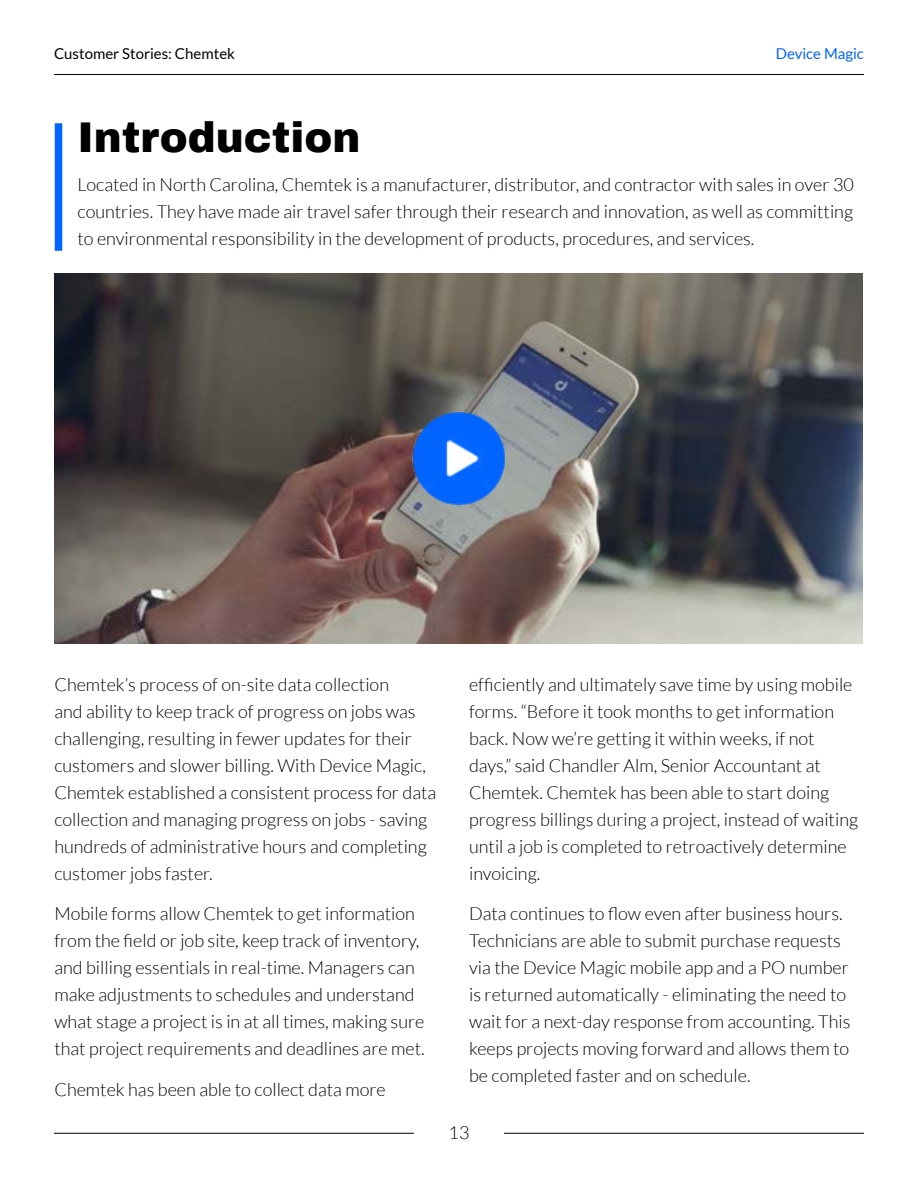
<style>
.page{position:relative;width:918px;height:1188px;background:#fff}
.page>*{position:absolute;margin:0;border:0;box-sizing:border-box;transform-origin:0 0}
.t1{font:900 42px "Archivo";color:#000}
.t2{font:300 18px/27px "Lato";color:#000}
.t3{font:15px "Lato";color:#000}
.t4{font:15px "Lato";color:#0064ff}
</style>
<div class="page">
<hr style="left:54px;top:1133px;width:810px;height:1px;background:#000">
<div style="left:414px;top:1125px;width:90px;height:14px;background:#fff"></div>
<hr style="left:54px;top:74px;width:810px;height:1px;background:#000">
<div style="left:55px;top:123px;width:7px;height:128px;background:#0064ff"></div>
<img style="left:54px;top:274px;width:809px;height:370px">
<img style="left:363px;top:363px;width:192px;height:192px">
<p class="t3" style="left:54px;top:46px;width:183px">Customer Stories: Chemtek</p>
<p class="t4" style="left:776px;top:46px;width:90px">Device Magic</p>
<h1 class="t1" style="left:78px;top:112px;width:285px">Introduction</h1>
<p class="t2" style="left:78px;top:171px;width:778px;text-align:justify">Located in North Carolina, Chemtek is a manufacturer, distributor, and contractor with sales in over 30 countries. They have made air travel safer through their research and innovation, as well as committing to environmental responsibility in the development of products, procedures, and services.</p>
<p class="t2" style="left:54px;top:671px;width:383px">Chemtek’s process of on-site data collection<br>and ability to keep track of progress on jobs was challenging, resulting in fewer updates for their customers and slower billing. With Device Magic, Chemtek established a consistent process for data collection and managing progress on jobs - saving hundreds of administrative hours and completing customer jobs faster.</p>
<p class="t2" style="left:54px;top:900px;width:372px">Mobile forms allow Chemtek to get information from the field or job site, keep track of inventory, and billing essentials in real-time. Managers can make adjustments to schedules and understand what stage a project is in at all times, making sure that project requirements and deadlines are met.</p>
<p class="t2" style="left:54px;top:1076px;width:333px">Chemtek has been able to collect data more</p>
<p class="t2" style="left:469px;top:671px;width:391px">efficiently and ultimately save time by using mobile forms. “Before it took months to get information back. Now we’re getting it within weeks, if not days,” said Chandler Alm, Senior Accountant at Chemtek. Chemtek has been able to start doing progress billings during a project, instead of waiting until a job is completed to retroactively determine invoicing.</p>
<p class="t2" style="left:469px;top:900px;width:383px">Data continues to flow even after business hours.<br>Technicians are able to submit purchase requests via the Device Magic mobile app and a PO number is returned automatically - eliminating the need to wait for a next-day response from accounting. This keeps projects moving forward and allows them to be completed faster and on schedule.</p>
<p class="t2" style="left:449px;top:1119px;width:22px">13</p>
</div>
